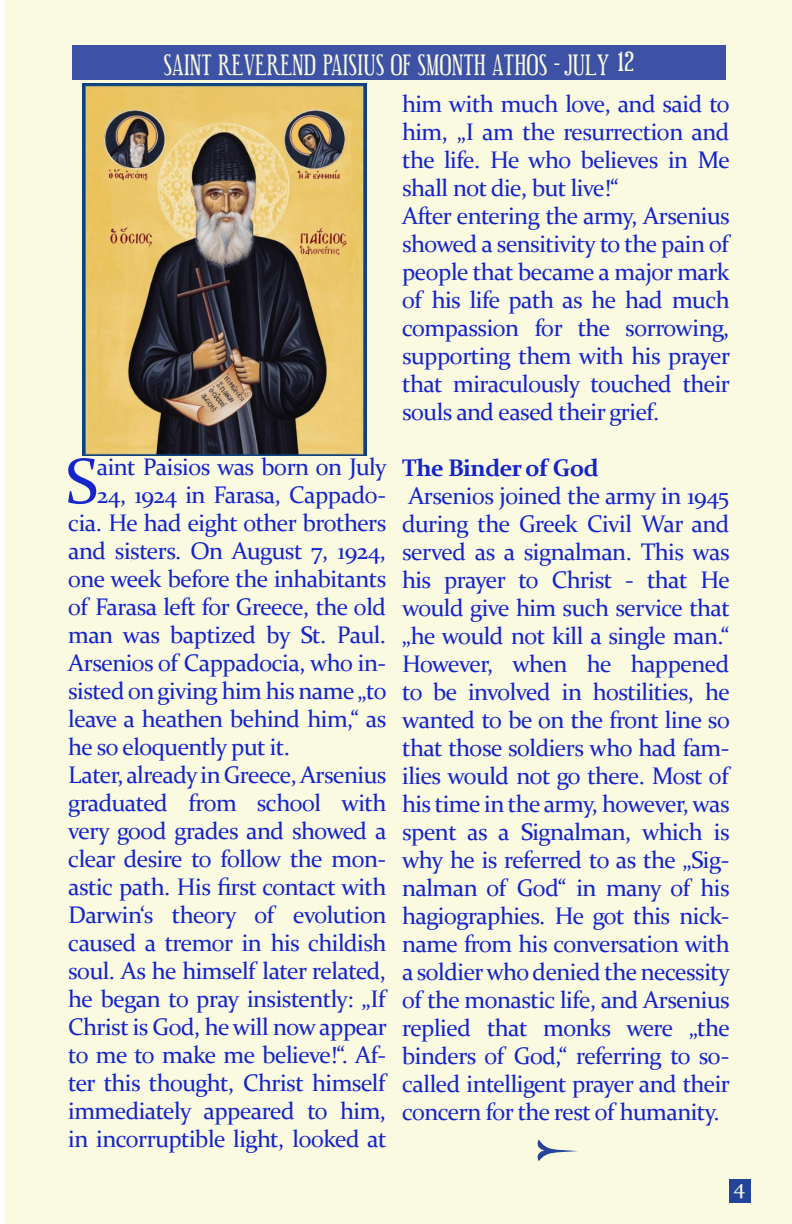
<style>
.page{position:relative;width:792px;height:1224px;background:#fff}
.page>*{position:absolute;margin:0;border:0;box-sizing:border-box;transform-origin:0 0}
.t1{font:65px "Constantia";color:#1524cb}
.t2{font:24px/28px "Constantia";letter-spacing:-.025em;color:#1524cb;text-align:justify}
.t3{font:24px "Euphorigenic";letter-spacing:.025em;color:#f9fadf}
.t4{font:700 24px "Constantia";letter-spacing:-.025em;color:#1524cb}
.t5{font:22px "Constantia";color:#f9fadf}
.s1{font-size:28px}
</style>
<div class="page">
<div style="left:5px;top:0;width:787px;height:1224px;background:#f9fadf"></div>
<svg style="left:537px;top:1139px;width:41px;height:22px"></svg>
<div style="left:72px;top:45px;width:654px;height:35px;background:#3d52a5"></div>
<img style="left:82px;top:84px;width:284px;height:371px">
<div style="left:729px;top:1179px;width:22px;height:24px;background:#24449a"></div>
<p class="t3" style="left:164px;top:51px;width:472px">SAINT REVEREND PAISIUS OF SMONTH ATHOS - JULY <span class="s1">12</span></p>
<p class="t1" style="left:65px;top:437px;width:35px">S</p>
<p class="t2" style="left:97px;top:452px;width:291px">aint Paisios was born on July</p>
<p class="t2" style="left:97px;top:480px;width:291px">24, 1924 in Farasa, Cappado-</p>
<p class="t2" style="left:68px;top:508px;width:320px">cia. He had eight other brothers</p>
<p class="t2" style="left:68px;top:536px;width:319px">and sisters. On August 7, 1924,</p>
<p class="t2" style="left:68px;top:564px;width:320px">one week before the inhabitants</p>
<p class="t2" style="left:68px;top:592px;width:319px">of Farasa left for Greece, the old</p>
<p class="t2" style="left:68px;top:620px;width:319px">man was baptized by St. Paul.</p>
<p class="t2" style="left:68px;top:648px;width:319px">Arsenios of Cappadocia, who in-</p>
<p class="t2" style="left:68px;top:676px;width:320px">sisted on giving him his name „to</p>
<p class="t2" style="left:68px;top:704px;width:320px">leave a heathen behind him,“ as</p>
<p class="t2" style="left:68px;top:732px;width:223px">he so eloquently put it.</p>
<p class="t2" style="left:68px;top:760px;width:320px">Later, already in Greece, Arsenius graduated from school with very good grades and showed a clear desire to follow the mon&shy;astic path. His first contact with Darwin‘s theory of evolution caused a tremor in his childish soul. As he himself later related, he began to pray insistently: „If Christ is God, he will now appear to me to make me believe!“. Af&shy;ter this thought, Christ himself immediately appeared to him, in incorruptible light, looked at</p>
<p class="t2" style="left:402px;top:89px;width:329px">him with much love, and said to him, „I am the resurrection and the life. He who believes in Me shall not die, but live!“</p>
<p class="t2" style="left:402px;top:201px;width:330px">After entering the army, Arsenius showed a sensitivity to the pain of people that became a major mark of his life path as he had much compassion for the sorrowing, supporting them with his prayer that miraculously touched their souls and eased their grief.</p>
<p class="t4" style="left:402px;top:451px;width:198px">The Binder of God</p>
<p class="t2" style="left:402px;top:481px;width:330px">Arsenios joined the army in 1945 during the Greek Civil War and served as a signalman. This was his prayer to Christ - that He would give him such service that „he would not kill a single man.“ However, when he happened to be involved in hostilities, he wanted to be on the front line so that those soldiers who had fam&shy;ilies would not go there. Most of his time in the army, however, was spent as a Signalman, which is why he is referred to as the „Sig&shy;nalman of God“ in many of his hagiographies. He got this nick&shy;name from his conversation with a soldier who denied the necessity of the monastic life, and Arsenius replied that monks were „the binders of God,“ referring to so&shy;called intelligent prayer and their concern for the rest of humanity.</p>
<p class="t5" style="left:733px;top:1171px;width:13px">4</p>
</div>
